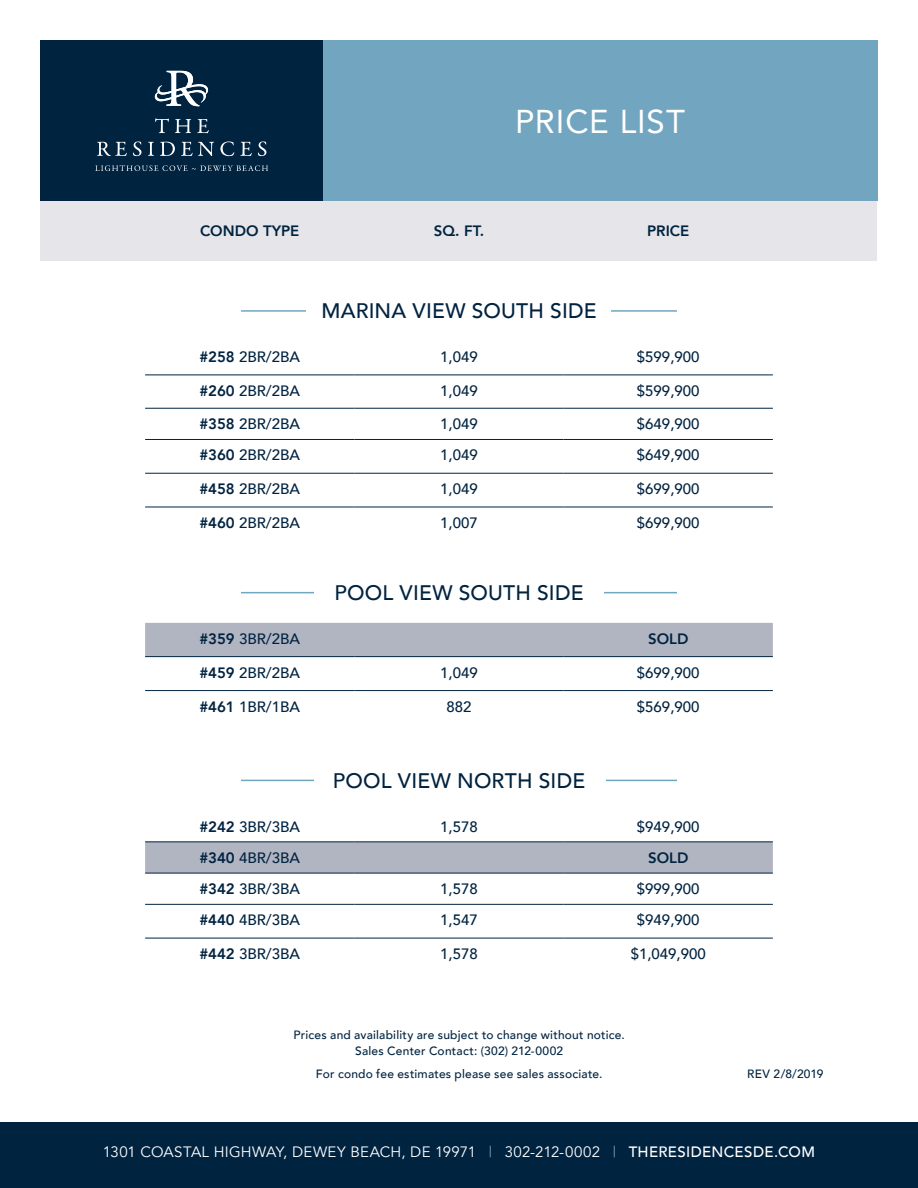
<style>
.page{position:relative;width:918px;height:1188px;background:#fff}
.page>*{position:absolute;margin:0;border:0;box-sizing:border-box;transform-origin:0 0}
.t1{font:33px "Avenir";letter-spacing:.025em;color:#fff}
.t2{font:500 21px "Avenir";letter-spacing:.01em;color:#002340}
.t3{font:500 15px "Avenir";color:#002340}
.t4{font:15px "Avenir";letter-spacing:.015em;color:#fff}
.t5{font:800 15px "Avenir";color:#002340}
.t6{font:500 12px "Avenir";letter-spacing:.02em;color:#002340}
.s1{font-weight:800}
.s2{color:#72a5bf}
.s3{font-weight:500}
</style>
<div class="page">
<div style="left:42px;top:40px;width:836px;height:161px;background:#72a5bf"></div>
<hr style="left:241px;top:310px;width:436px;height:2px;background:#72a5bf">
<hr style="left:241px;top:592px;width:436px;height:1px;background:#72a5bf">
<div style="left:307px;top:297px;width:304px;height:27px;background:#fff"></div>
<div style="left:314px;top:579px;width:290px;height:27px;background:#fff"></div>
<div style="left:40px;top:40px;width:283px;height:161px;background:#002340"></div>
<div style="left:0;top:1123px;width:918px;height:65px;background:#002340"></div>
<svg style="left:155px;top:71px;width:53px;height:35px"></svg>
<svg style="left:155px;top:118px;width:14px;height:15px"></svg>
<svg style="left:175px;top:119px;width:16px;height:14px"></svg>
<svg style="left:197px;top:119px;width:12px;height:14px"></svg>
<svg style="left:97px;top:142px;width:30px;height:14px"></svg>
<svg style="left:133px;top:141px;width:8px;height:15px"></svg>
<svg style="left:148px;top:142px;width:6px;height:14px"></svg>
<svg style="left:160px;top:142px;width:15px;height:14px"></svg>
<svg style="left:181px;top:142px;width:33px;height:14px"></svg>
<svg style="left:220px;top:141px;width:14px;height:15px"></svg>
<svg style="left:240px;top:142px;width:12px;height:14px"></svg>
<svg style="left:258px;top:141px;width:8px;height:15px"></svg>
<svg style="left:95px;top:165px;width:173px;height:6px"></svg>
<hr style="left:145px;top:375px;width:209px;height:1px;background:#002340">
<hr style="left:354px;top:375px;width:210px;height:1px;background:#002340">
<hr style="left:564px;top:375px;width:209px;height:1px;background:#002340">
<hr style="left:145px;top:408px;width:209px;height:1px;background:#002340">
<hr style="left:354px;top:408px;width:210px;height:1px;background:#002340">
<hr style="left:564px;top:408px;width:209px;height:1px;background:#002340">
<hr style="left:145px;top:439px;width:209px;height:1px;background:#002340">
<hr style="left:354px;top:439px;width:210px;height:1px;background:#002340">
<hr style="left:564px;top:439px;width:209px;height:1px;background:#002340">
<hr style="left:145px;top:473px;width:209px;height:1px;background:#002340">
<hr style="left:354px;top:473px;width:210px;height:1px;background:#002340">
<hr style="left:564px;top:473px;width:209px;height:1px;background:#002340">
<hr style="left:145px;top:507px;width:209px;height:1px;background:#002340">
<hr style="left:354px;top:507px;width:210px;height:1px;background:#002340">
<hr style="left:564px;top:507px;width:209px;height:1px;background:#002340">
<div style="left:145px;top:623px;width:628px;height:33px;background:#b1b5c2"></div>
<hr style="left:145px;top:690px;width:209px;height:1px;background:#002340">
<hr style="left:354px;top:690px;width:210px;height:1px;background:#002340">
<hr style="left:564px;top:690px;width:209px;height:1px;background:#002340">
<hr style="left:354px;top:656px;width:210px;height:1px;background:#002340">
<hr style="left:564px;top:656px;width:209px;height:1px;background:#002340">
<hr style="left:145px;top:656px;width:209px;height:1px;background:#002340">
<div style="left:40px;top:201px;width:838px;height:60px;background:#e6e6ea"></div>
<hr style="left:241px;top:780px;width:436px;height:1px;background:#72a5bf">
<div style="left:314px;top:766px;width:292px;height:27px;background:#fff"></div>
<svg style="left:145px;top:842px;width:628px;height:31px;background:#acb1be"></svg>
<hr style="left:145px;top:904px;width:209px;height:1px;background:#002340">
<hr style="left:354px;top:904px;width:210px;height:1px;background:#002340">
<hr style="left:564px;top:904px;width:209px;height:1px;background:#002340">
<hr style="left:145px;top:938px;width:209px;height:1px;background:#002340">
<hr style="left:354px;top:938px;width:210px;height:1px;background:#002340">
<hr style="left:564px;top:938px;width:209px;height:1px;background:#002340">
<hr style="left:145px;top:841px;width:209px;height:1px;background:#002340">
<hr style="left:354px;top:841px;width:210px;height:1px;background:#002340">
<hr style="left:564px;top:841px;width:209px;height:1px;background:#002340">
<hr style="left:145px;top:873px;width:209px;height:1px;background:#002340">
<hr style="left:354px;top:873px;width:210px;height:1px;background:#002340">
<hr style="left:564px;top:873px;width:209px;height:1px;background:#002340">
<p class="t1" style="left:515px;top:95px;width:171px">PRICE LIST</p>
<p class="t5" style="left:200px;top:217px;width:101px">CONDO TYPE</p>
<p class="t5" style="left:434px;top:217px;width:52px">SQ. FT.</p>
<p class="t5" style="left:647px;top:217px;width:44px">PRICE</p>
<p class="t2" style="left:321px;top:293px;width:277px">MARINA VIEW SOUTH SIDE</p>
<p class="t3" style="left:199px;top:344px;width:102px"><span class="s1">#258</span> 2BR/2BA</p>
<p class="t3" style="left:440px;top:344px;width:39px">1,049</p>
<p class="t3" style="left:637px;top:344px;width:64px">$599,900</p>
<p class="t3" style="left:199px;top:378px;width:102px"><span class="s1">#260</span> 2BR/2BA</p>
<p class="t3" style="left:440px;top:378px;width:39px">1,049</p>
<p class="t3" style="left:637px;top:378px;width:64px">$599,900</p>
<p class="t3" style="left:199px;top:411px;width:102px"><span class="s1">#358</span> 2BR/2BA</p>
<p class="t3" style="left:440px;top:411px;width:39px">1,049</p>
<p class="t3" style="left:637px;top:411px;width:64px">$649,900</p>
<p class="t3" style="left:199px;top:442px;width:102px"><span class="s1">#360</span> 2BR/2BA</p>
<p class="t3" style="left:440px;top:442px;width:39px">1,049</p>
<p class="t3" style="left:637px;top:442px;width:64px">$649,900</p>
<p class="t3" style="left:199px;top:476px;width:102px"><span class="s1">#458</span> 2BR/2BA</p>
<p class="t3" style="left:440px;top:476px;width:39px">1,049</p>
<p class="t3" style="left:637px;top:476px;width:64px">$699,900</p>
<p class="t3" style="left:199px;top:510px;width:102px"><span class="s1">#460</span> 2BR/2BA</p>
<p class="t3" style="left:440px;top:510px;width:39px">1,007</p>
<p class="t3" style="left:637px;top:510px;width:64px">$699,900</p>
<p class="t2" style="left:334px;top:575px;width:251px">POOL VIEW SOUTH SIDE</p>
<p class="t3" style="left:199px;top:626px;width:102px"><span class="s1">#359</span> 3BR/2BA</p>
<p class="t5" style="left:648px;top:625px;width:42px">SOLD</p>
<p class="t3" style="left:199px;top:659px;width:102px"><span class="s1">#459</span> 2BR/2BA</p>
<p class="t3" style="left:440px;top:659px;width:39px">1,049</p>
<p class="t3" style="left:637px;top:659px;width:64px">$699,900</p>
<p class="t3" style="left:199px;top:693px;width:102px"><span class="s1">#461</span> 1BR/1BA</p>
<p class="t3" style="left:446px;top:693px;width:27px">882</p>
<p class="t3" style="left:637px;top:693px;width:64px">$569,900</p>
<p class="t2" style="left:333px;top:762px;width:254px">POOL VIEW NORTH SIDE</p>
<p class="t3" style="left:199px;top:813px;width:102px"><span class="s1">#242</span> 3BR/3BA</p>
<p class="t3" style="left:440px;top:813px;width:39px">1,578</p>
<p class="t3" style="left:637px;top:813px;width:64px">$949,900</p>
<p class="t3" style="left:199px;top:845px;width:102px"><span class="s1">#340</span> 4BR/3BA</p>
<p class="t5" style="left:648px;top:844px;width:42px">SOLD</p>
<p class="t3" style="left:199px;top:876px;width:102px"><span class="s1">#342</span> 3BR/3BA</p>
<p class="t3" style="left:440px;top:876px;width:39px">1,578</p>
<p class="t3" style="left:637px;top:876px;width:64px">$999,900</p>
<p class="t3" style="left:199px;top:907px;width:102px"><span class="s1">#440</span> 4BR/3BA</p>
<p class="t3" style="left:440px;top:907px;width:39px">1,547</p>
<p class="t3" style="left:637px;top:907px;width:64px">$949,900</p>
<p class="t3" style="left:199px;top:941px;width:102px"><span class="s1">#442</span> 3BR/3BA</p>
<p class="t3" style="left:440px;top:941px;width:39px">1,578</p>
<p class="t3" style="left:631px;top:941px;width:77px">$1,049,900</p>
<p class="t6" style="left:294px;top:1024px;width:333px">Prices and availability are subject to change without notice.</p>
<p class="t6" style="left:355px;top:1041px;width:210px">Sales Center Contact: (302) 212-0002</p>
<p class="t6" style="left:316px;top:1064px;width:288px">For condo fee estimates please see sales associate.</p>
<p class="t6" style="left:747px;top:1064px;width:78px">REV 2/8/2019</p>
<p class="t4" style="left:103px;top:1143px;width:714px">1301 COASTAL HIGHWAY, DEWEY BEACH, DE 19971 <span class="s2">|</span> 302-212-0002 <span class="s2">|</span> <span class="s3">THERESIDENCESDE.COM</span></p>
</div>
